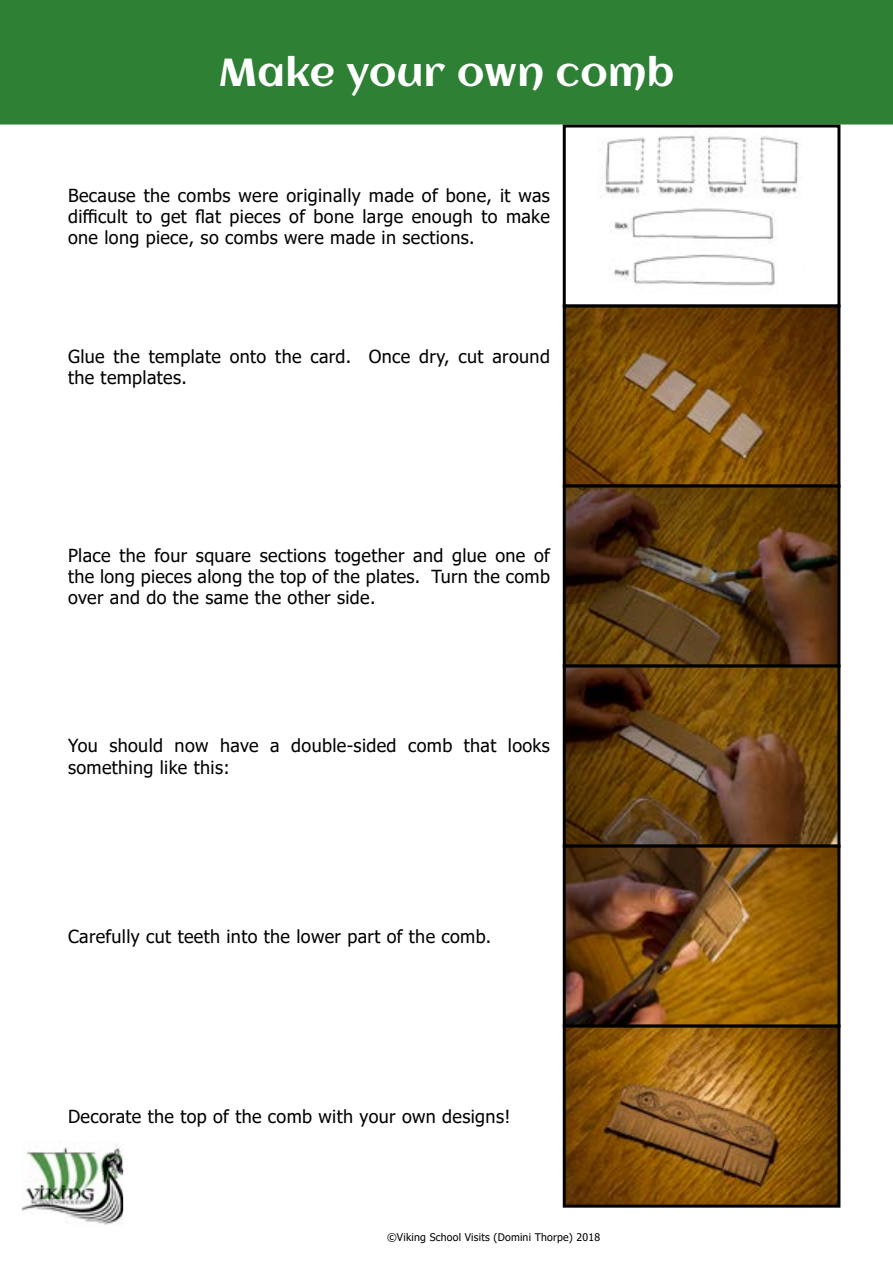
<style>
.page{position:relative;width:893px;height:1263px;background:#fff}
.page>*{position:absolute;margin:0;border:0;box-sizing:border-box;transform-origin:0 0}
.t1{font:39px "Aclonica";letter-spacing:.01em;color:#fff}
.t2{font:18px/21px "Tahoma";letter-spacing:.02em;color:#000}
.t3{font:10.5px "Tahoma";letter-spacing:.02em;color:#000}
</style>
<div class="page">
<svg style="left:22px;top:1144px;width:101px;height:81px"></svg>
<div style="left:0;top:0;width:893px;height:124px;background:#2d8034"></div>
<img style="left:604px;top:135px;width:195px;height:151px">
<div style="left:563px;top:124px;width:277px;height:184px;border:3px solid #000"></div>
<img style="left:567px;top:308px;width:269px;height:536px">
<div style="left:563px;top:304px;width:277px;height:184px;border:3px solid #000"></div>
<div style="left:563px;top:484px;width:277px;height:184px;border:3px solid #000"></div>
<div style="left:563px;top:664px;width:277px;height:184px;border:3px solid #000"></div>
<img style="left:567px;top:848px;width:269px;height:356px">
<div style="left:563px;top:844px;width:277px;height:184px;border:3px solid #000"></div>
<div style="left:563px;top:1025px;width:277px;height:183px;border:3px solid #000"></div>
<h1 class="t1" style="left:219px;top:45px;width:457px">Make your own comb</h1>
<p class="t2" style="left:68px;top:186px;width:483px;text-align:justify">Because the combs were originally made of bone, it was difficult to get flat pieces of bone large enough to make one long piece, so combs were made in sections.</p>
<p class="t2" style="left:68px;top:347px;width:483px">Glue the template onto the card. Once dry, cut around the templates.</p>
<p class="t2" style="left:68px;top:546px;width:483px;text-align:justify">Place the four square sections together and glue one of the long pieces along the top of the plates. Turn the comb over and do the same the other side.</p>
<p class="t2" style="left:68px;top:736px;width:483px">You should now have a double-sided comb that looks something like this:</p>
<p class="t2" style="left:68px;top:927px;width:425px">Carefully cut teeth into the lower part of the comb.</p>
<p class="t2" style="left:68px;top:1107px;width:444px">Decorate the top of the comb with your own designs!</p>
<p class="t3" style="left:387px;top:1230px;width:215px">©Viking School Visits (Domini Thorpe) 2018</p>
</div>
